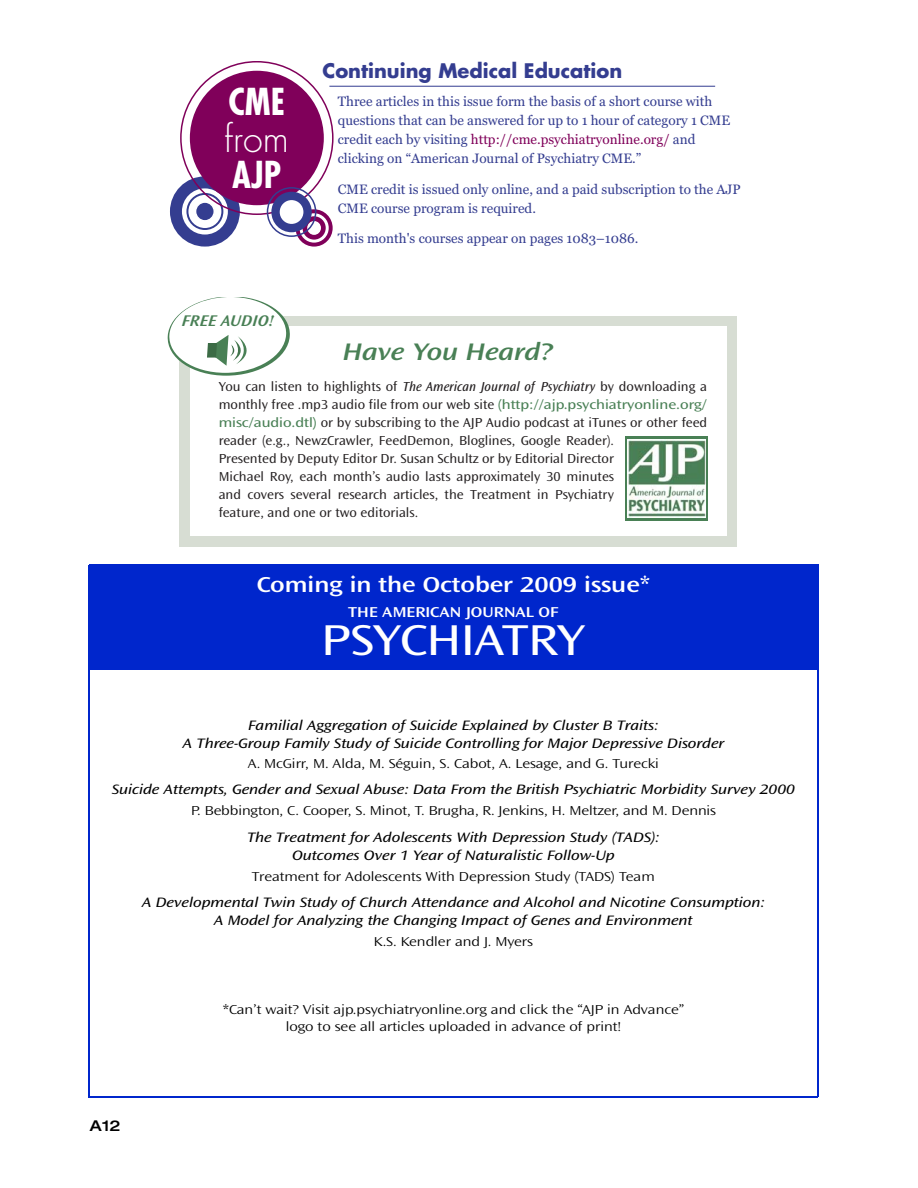
<style>
.page{position:relative;width:918px;height:1188px;background:#fff}
.page>*{position:absolute;margin:0;border:0;box-sizing:border-box;transform-origin:0 0}
.t1{font:45px "Ocean Sans MM 403 800";color:#fff}
.t2{font:700 condensed 36.15px "Futura";color:#fff}
.t3{font:300 36.15px "Futura";color:#fff}
.t4{font:24.9px "Ocean Sans MM It.512.800.";color:#498055}
.t5{font:22.5px "Ocean Sans MM 512 800";color:#fff}
.t6{font:700 19.5px "Futura";color:#343d90}
.t7{font:18px "Ocean Sans MM It.512.800.";color:#498055}
.t8{font:16.2px "Ocean Sans MM It.512.475.";color:#498055;scale:1.11 1}
.t9{font:15px "Ocean Sans MM 512 800";color:#fff}
.t10{font:500 expanded 15px "Helvetica Neue";color:#000}
.t11{font:14.25px/17.2px "Ocean Sans MM It 403 800";color:#000;text-align:center}
.t12{font:13.5px/18px "Ocean Sans MM.360.600.";color:#231f20}
.t13{font:13.5px/18.8px "Georgia";color:#343d90}
.t14{font:13.5px/17.2px "Ocean Sans MM 310 800";letter-spacing:-.005em;color:#000;text-align:center}
.s1{color:#80005a}
.s2{font-family:"Ocean Sans MM It.403.475."}
.s3{font-family:"Ocean Sans MM.403.800.";color:#498055}
</style>
<div class="page">
<hr style="left:329px;top:86px;width:386px;height:1px;background:#343d90">
<svg style="left:296px;top:209px;width:37px;height:38px"></svg>
<svg style="left:307px;top:221px;width:14px;height:14px"></svg>
<div style="left:299px;top:213px;width:30px;height:30px;border:3px solid #fff;border-radius:50%"></div>
<svg style="left:170px;top:176px;width:70px;height:71px;background:#4a4f9a"></svg>
<div style="left:188px;top:195px;width:33px;height:33px;background:#fff;border-radius:50%"></div>
<div style="left:196px;top:202px;width:18px;height:19px;background:#343d90;border-radius:50%"></div>
<div style="left:195px;top:201px;width:20px;height:21px;border:2px solid #fff;border-radius:50%"></div>
<div style="left:182px;top:188px;width:46px;height:47px;border:5px solid #fff;border-radius:50%"></div>
<div style="left:190px;top:71px;width:134px;height:134px;background:#80005a;border-radius:50%"></div>
<div style="left:271px;top:192px;width:41px;height:40px;background:#343d90;border-radius:50%"></div>
<div style="left:267px;top:187px;width:49px;height:50px;border:2px solid #343d90;border-radius:50%"></div>
<div style="left:280px;top:200px;width:23px;height:24px;background:#fff;border-radius:50%"></div>
<div style="left:89px;top:566px;width:729px;height:103px;background:#0026cc"></div>
<hr style="left:89px;top:565px;width:730px;height:1px;background:#0026cc">
<hr style="left:817px;top:565px;width:2px;height:532px;background:#0026cc">
<hr style="left:88px;top:1096px;width:730px;height:1px;background:#0026cc">
<hr style="left:88px;top:565px;width:2px;height:532px;background:#0026cc">
<div style="left:179px;top:316px;width:557px;height:231px;background:#d7ddd3"></div>
<div style="left:190px;top:326px;width:537px;height:210px;background:#fff"></div>
<svg style="left:625px;top:437px;width:83px;height:84px"></svg>
<img style="left:628px;top:439px;width:78px;height:79px">
<svg style="left:168px;top:297px;width:122px;height:79px"></svg>
<h2 class="t2" style="left:229px;top:86px;width:58px">CME</h2>
<h2 class="t3" style="left:225px;top:122px;width:66px">from</h2>
<h2 class="t2" style="left:232px;top:159px;width:51px">AJP</h2>
<p class="t8" style="left:182px;top:315px;width:84px">FREE AUDIO!</p>
<h3 class="t6" style="left:322px;top:62px;width:301px">Continuing Medical Education</h3>
<p class="t13" style="left:338px;top:93px;width:394px">Three articles in this issue form the basis of a short course with questions that can be answered for up to 1 hour of category 1 CME credit each by visiting <span class="s1">http://cme.psychiatryonline.org/</span> and clicking on “American Journal of Psychiatry CME.”</p>
<p class="t13" style="left:338px;top:181px;width:404px">CME credit is issued only online, and a paid subscription to the AJP<br>CME course program is required.</p>
<p class="t13" style="left:338px;top:230px;width:302px">This month's courses appear on pages 1083–1086.</p>
<h3 class="t4" style="left:343px;top:337px;width:211px">Have You Heard?</h3>
<h3 class="t7" style="left:387px;top:347px;width:153px">Have You Heard?</h3>
<p class="t12" style="left:219px;top:379px;width:490px">You can listen to highlights of <span class="s2">The American Journal of Psychiatry</span> by downloading a monthly free .mp3 audio file from our web site <span class="s3">(http://ajp.psychiatryonline.org/ misc/audio.dtl)</span> or by subscribing to the AJP Audio podcast at iTunes or other feed reader (e.g., NewzCrawler, FeedDemon, Bloglines, Google Reader).<br>Presented by Deputy Editor Dr. Susan Schultz or by Editorial Director<br>Michael Roy, each month’s audio lasts approximately 30 minutes<br>and covers several research articles, the Treatment in Psychiatry<br>feature, and one or two editorials.</p>
<h3 class="t5" style="left:257px;top:575px;width:395px">Coming in the October 2009 issue*</h3>
<p class="t9" style="left:348px;top:606px;width:212px">THE AMERICAN JOURNAL OF</p>
<h1 class="t1" style="left:322px;top:622px;width:265px">PSYCHIATRY</h1>
<p class="t11" style="left:183px;top:718px;width:543px">Familial Aggregation of Suicide Explained by Cluster B Traits:<br>A Three-Group Family Study of Suicide Controlling for Major Depressive Disorder</p>
<p class="t14" style="left:248px;top:755px;width:413px">A. McGirr, M. Alda, M. Séguin, S. Cabot, A. Lesage, and G. Turecki</p>
<p class="t11" style="left:112px;top:782px;width:684px">Suicide Attempts, Gender and Sexual Abuse: Data From the British Psychiatric Morbidity Survey 2000</p>
<p class="t14" style="left:191px;top:803px;width:526px">P. Bebbington, C. Cooper, S. Minot, T. Brugha, R. Jenkins, H. Meltzer, and M. Dennis</p>
<p class="t11" style="left:247px;top:830px;width:414px">The Treatment for Adolescents With Depression Study (TADS):<br>Outcomes Over 1 Year of Naturalistic Follow-Up</p>
<p class="t14" style="left:252px;top:869px;width:404px">Treatment for Adolescents With Depression Study (TADS) Team</p>
<p class="t11" style="left:142px;top:895px;width:624px">A Developmental Twin Study of Church Attendance and Alcohol and Nicotine Consumption:<br>A Model for Analyzing the Changing Impact of Genes and Environment</p>
<p class="t14" style="left:374px;top:934px;width:161px">K.S. Kendler and J. Myers</p>
<p class="t10" style="left:90px;top:1120px;width:32px">A12</p>
<p class="t14" style="left:223px;top:1002px;width:463px">*Can’t wait? Visit ajp.psychiatryonline.org and click the “AJP in Advance” logo to see all articles uploaded in advance of print!</p>
</div>
